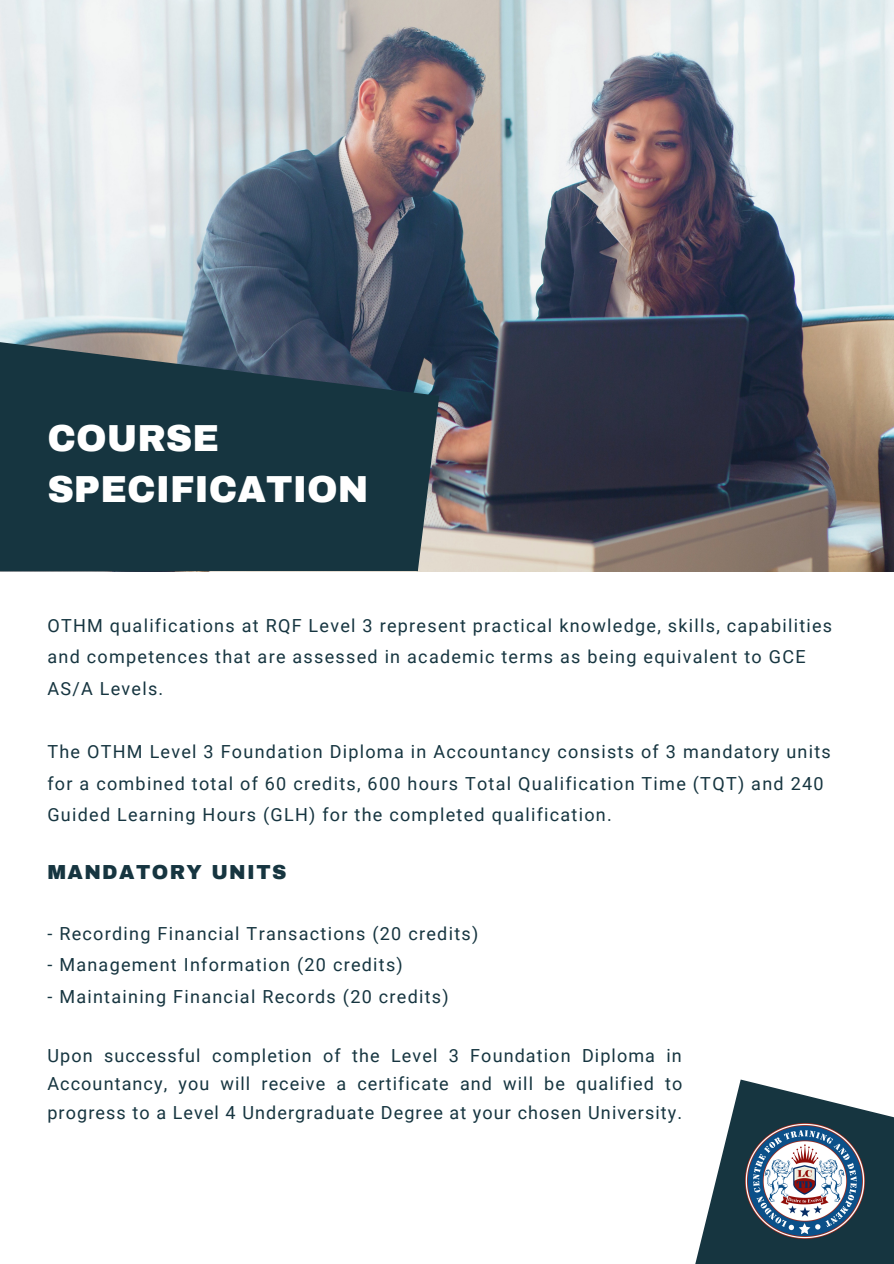
<style>
.page{position:relative;width:894px;height:1264px;background:#fff}
.page>*{position:absolute;margin:0;border:0;box-sizing:border-box;transform-origin:0 0}
.t1{font:900 36.75px "Archivo";color:#fff}
.t2{font:900 19.8px "Archivo";letter-spacing:.07em;color:#163540}
.t3{font:18px/31.5px "Roboto";letter-spacing:.07em;color:#163540}
</style>
<div class="page">
<img style="left:0;top:0;width:893px;height:571px">
<svg style="left:0;top:341px;width:439px;height:230px;background:#203c47"></svg>
<svg style="left:695px;top:1079px;width:198px;height:184px"></svg>
<img style="left:741px;top:1117px;width:127px;height:127px">
<p class="t1" style="left:47px;top:419px;width:173px">COURSE</p>
<p class="t1" style="left:47px;top:470px;width:322px">SPECIFICATION</p>
<p class="t3" style="left:47px;top:610px;width:786px">OTHM qualifications at RQF Level 3 represent practical knowledge, skills, capabilities and competences that are assessed in academic terms as being equivalent to GCE<br>AS/A Levels.</p>
<p class="t3" style="left:47px;top:736px;width:784px">The OTHM Level 3 Foundation Diploma in Accountancy consists of 3 mandatory units for a combined total of 60 credits, 600 hours Total Qualification Time (TQT) and 240<br>Guided Learning Hours (GLH) for the completed qualification.</p>
<p class="t2" style="left:47px;top:861px;width:240px">MANDATORY UNITS</p>
<p class="t3" style="left:47px;top:917px;width:432px">- Recording Financial Transactions (20 credits)</p>
<p class="t3" style="left:47px;top:949px;width:357px">- Management Information (20 credits)</p>
<p class="t3" style="left:47px;top:980px;width:403px">- Maintaining Financial Records (20 credits)</p>
<p class="t3" style="left:47px;top:1041px;width:636px;line-height:28.2px;text-align:justify">Upon successful completion of the Level 3 Foundation Diploma in Accountancy, you will receive a certificate and will be qualified to progress to a Level 4 Undergraduate Degree at your chosen University.</p>
</div>
